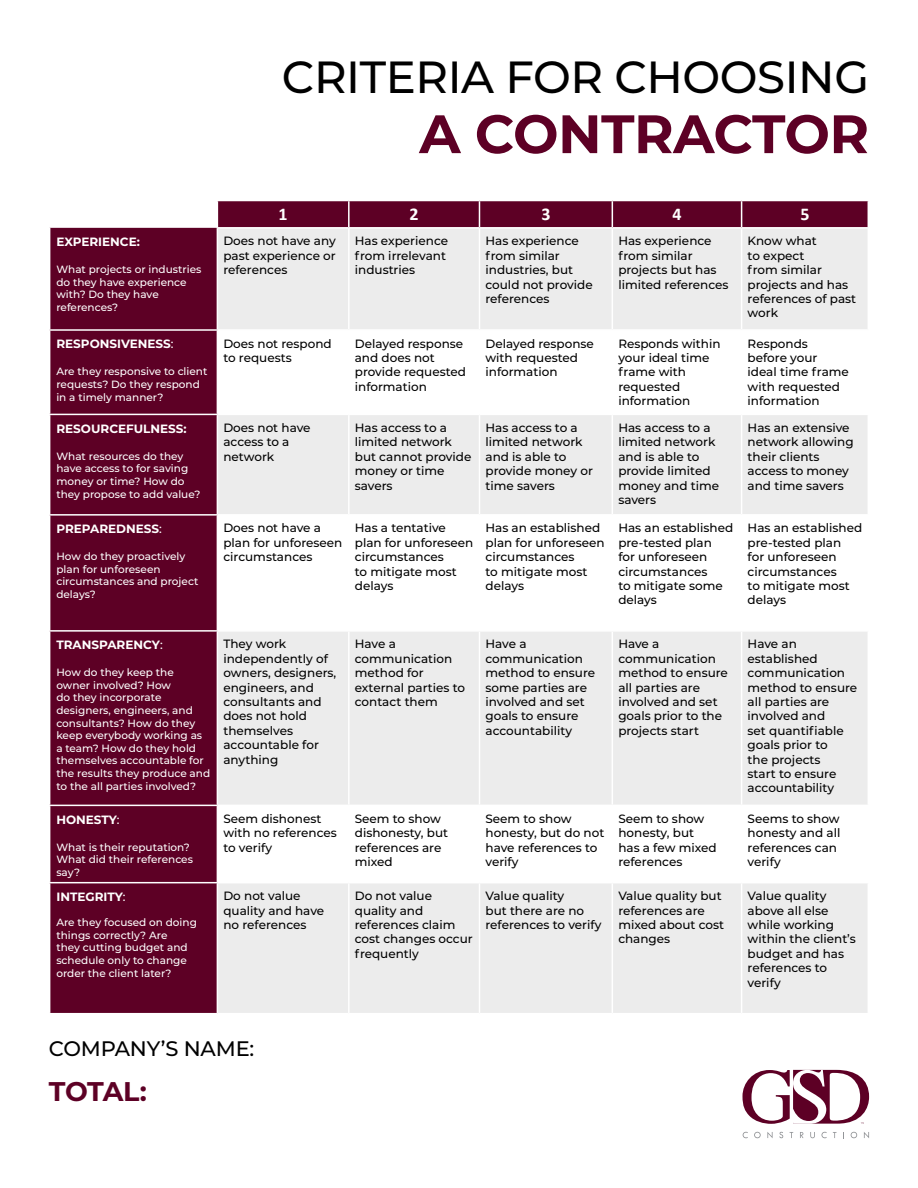
<style>
.page{position:relative;width:918px;height:1188px;background:#fff}
.page>*{position:absolute;margin:0;border:0;box-sizing:border-box;transform-origin:0 0}
.t1{font:700 54px "Montserrat";letter-spacing:-.01em;color:#5d0025}
.t2{font:500 45px "Montserrat";letter-spacing:-.01em;color:#000}
.t3{font:700 27px "Montserrat";letter-spacing:-.02em;color:#5d0025}
.t4{font:500 21px "Montserrat";letter-spacing:-.01em;color:#000}
.t5{font:700 18px "Calibri";color:#fff}
.t6{font:500 12px/14.4px "Montserrat";color:#000}
.t7{font:700 12px "Montserrat";color:#fff}
.t8{font:500 10.5px/12.6px "Montserrat";color:#fff}
.s1{font-weight:500}
</style>
<div class="page">
<div style="left:50px;top:228px;width:167px;height:785px;background:#5d0025"></div>
<div style="left:218px;top:229px;width:650px;height:100px;background:#ececec"></div>
<svg style="left:218px;top:415px;width:650px;height:390px;fill:#ececec"></svg>
<div style="left:218px;top:883px;width:650px;height:130px;background:#ececec"></div>
<hr style="left:348px;top:229px;width:2px;height:100px;background:#fff">
<hr style="left:479px;top:229px;width:1px;height:100px;background:#fff">
<hr style="left:612px;top:229px;width:1px;height:100px;background:#fff">
<hr style="left:741px;top:229px;width:1px;height:100px;background:#fff">
<hr style="left:49px;top:329px;width:168px;height:2px;background:#fff">
<hr style="left:49px;top:414px;width:168px;height:1px;background:#fff">
<hr style="left:348px;top:415px;width:2px;height:99px;background:#fff">
<hr style="left:479px;top:415px;width:1px;height:99px;background:#fff">
<hr style="left:612px;top:415px;width:1px;height:99px;background:#fff">
<hr style="left:741px;top:415px;width:1px;height:99px;background:#fff">
<hr style="left:49px;top:514px;width:168px;height:2px;background:#fff">
<hr style="left:217px;top:514px;width:132px;height:2px;background:#fff">
<hr style="left:349px;top:514px;width:130px;height:2px;background:#fff">
<hr style="left:348px;top:516px;width:2px;height:114px;background:#fff">
<hr style="left:479px;top:514px;width:133px;height:2px;background:#fff">
<hr style="left:479px;top:516px;width:1px;height:114px;background:#fff">
<hr style="left:612px;top:514px;width:130px;height:2px;background:#fff">
<hr style="left:612px;top:516px;width:1px;height:114px;background:#fff">
<hr style="left:742px;top:514px;width:127px;height:2px;background:#fff">
<hr style="left:741px;top:516px;width:1px;height:114px;background:#fff">
<hr style="left:49px;top:630px;width:168px;height:2px;background:#fff">
<hr style="left:217px;top:630px;width:132px;height:2px;background:#fff">
<hr style="left:349px;top:630px;width:130px;height:2px;background:#fff">
<hr style="left:348px;top:632px;width:2px;height:173px;background:#fff">
<hr style="left:479px;top:630px;width:133px;height:2px;background:#fff">
<hr style="left:479px;top:632px;width:1px;height:173px;background:#fff">
<hr style="left:612px;top:630px;width:130px;height:2px;background:#fff">
<hr style="left:612px;top:632px;width:1px;height:173px;background:#fff">
<hr style="left:742px;top:630px;width:127px;height:2px;background:#fff">
<hr style="left:741px;top:632px;width:1px;height:173px;background:#fff">
<div style="left:217px;top:201px;width:652px;height:26px;background:#5d0025"></div>
<hr style="left:49px;top:805px;width:168px;height:1px;background:#fff">
<hr style="left:49px;top:882px;width:168px;height:1px;background:#fff">
<hr style="left:348px;top:883px;width:2px;height:130px;background:#fff">
<hr style="left:479px;top:883px;width:1px;height:130px;background:#fff">
<hr style="left:612px;top:883px;width:1px;height:130px;background:#fff">
<hr style="left:741px;top:883px;width:1px;height:130px;background:#fff">
<svg style="left:743px;top:1132px;width:5px;height:6px"></svg>
<svg style="left:754px;top:1132px;width:7px;height:6px"></svg>
<svg style="left:767px;top:1132px;width:6px;height:6px"></svg>
<svg style="left:779px;top:1132px;width:4px;height:6px"></svg>
<svg style="left:800px;top:1132px;width:4px;height:6px"></svg>
<svg style="left:810px;top:1132px;width:5px;height:6px"></svg>
<svg style="left:821px;top:1132px;width:6px;height:6px"></svg>
<svg style="left:851px;top:1132px;width:6px;height:6px"></svg>
<svg style="left:864px;top:1132px;width:5px;height:6px"></svg>
<svg style="left:742px;top:1070px;width:127px;height:54px"></svg>
<h2 class="t2" style="left:282px;top:46px;width:589px">CRITERIA FOR CHOOSING</h2>
<h1 class="t1" style="left:419px;top:95px;width:451px">A CONTRACTOR</h1>
<p class="t7" style="left:56px;top:233px;width:85px">EXPERIENCE:</p>
<p class="t8" style="left:56px;top:263px;width:146px">What projects or industries do they have experience with? Do they have references?</p>
<p class="t7" style="left:56px;top:335px;width:119px">RESPONSIVENESS<span class="s1">:</span></p>
<p class="t8" style="left:56px;top:365px;width:153px">Are they responsive to client requests? Do they respond in a timely manner?</p>
<p class="t7" style="left:56px;top:420px;width:132px">RESOURCEFULNESS:</p>
<p class="t8" style="left:56px;top:449px;width:145px">What resources do they have access to for saving money or time? How do they propose to add value?</p>
<p class="t7" style="left:56px;top:520px;width:107px">PREPAREDNESS<span class="s1">:</span></p>
<p class="t8" style="left:56px;top:550px;width:144px">How do they proactively plan for unforeseen circumstances and project delays?</p>
<p class="t7" style="left:56px;top:636px;width:108px">TRANSPARENCY<span class="s1">:</span></p>
<p class="t8" style="left:56px;top:666px;width:155px">How do they keep the owner involved? How<br>do they incorporate designers, engineers, and consultants? How do they keep everybody working as a team? How do they hold themselves accountable for the results they produce and to the all parties involved?</p>
<p class="t7" style="left:56px;top:811px;width:65px">HONESTY<span class="s1">:</span></p>
<p class="t8" style="left:56px;top:840px;width:138px">What is their reputation?<br>What did their references say?</p>
<p class="t7" style="left:56px;top:888px;width:71px">INTEGRITY<span class="s1">:</span></p>
<p class="t8" style="left:56px;top:916px;width:142px">Are they focused on doing things correctly? Are<br>they cutting budget and schedule only to change order the client later?</p>
<h3 class="t5" style="left:279px;top:201px;width:11px">1</h3>
<h3 class="t5" style="left:410px;top:201px;width:11px">2</h3>
<h3 class="t5" style="left:541px;top:201px;width:11px">3</h3>
<h3 class="t5" style="left:672px;top:201px;width:11px">4</h3>
<h3 class="t5" style="left:800px;top:201px;width:11px">5</h3>
<p class="t6" style="left:223px;top:234px;width:114px;text-align:justify">Does not have any past experience or references</p>
<p class="t6" style="left:355px;top:234px;width:95px">Has experience from irrelevant industries</p>
<p class="t6" style="left:485px;top:234px;width:109px">Has experience from similar industries, but could not provide references</p>
<p class="t6" style="left:618px;top:234px;width:112px">Has experience from similar projects but has limited references</p>
<p class="t6" style="left:748px;top:234px;width:110px">Know what<br>to expect<br>from similar projects and has references of past work</p>
<p class="t6" style="left:223px;top:336px;width:110px">Does not respond to requests</p>
<p class="t6" style="left:355px;top:336px;width:113px">Delayed response and does not provide requested information</p>
<p class="t6" style="left:485px;top:336px;width:110px">Delayed response with requested information</p>
<p class="t6" style="left:618px;top:336px;width:104px">Responds within your ideal time frame with requested information</p>
<p class="t6" style="left:748px;top:336px;width:103px">Responds before your ideal time frame with requested information</p>
<p class="t6" style="left:223px;top:420px;width:89px">Does not have access to a network</p>
<p class="t6" style="left:355px;top:420px;width:118px">Has access to a limited network but cannot provide money or time savers</p>
<p class="t6" style="left:485px;top:420px;width:109px">Has access to a limited network and is able to provide money or time savers</p>
<p class="t6" style="left:618px;top:420px;width:102px">Has access to a limited network and is able to provide limited money and time savers</p>
<p class="t6" style="left:748px;top:420px;width:108px">Has an extensive network allowing their clients access to money and time savers</p>
<p class="t6" style="left:223px;top:521px;width:121px">Does not have a plan for unforeseen circumstances</p>
<p class="t6" style="left:355px;top:521px;width:120px">Has a tentative plan for unforeseen circumstances<br>to mitigate most delays</p>
<p class="t6" style="left:485px;top:521px;width:121px">Has an established plan for unforeseen circumstances<br>to mitigate most delays</p>
<p class="t6" style="left:618px;top:521px;width:116px">Has an established pre-tested plan<br>for unforeseen circumstances<br>to mitigate some delays</p>
<p class="t6" style="left:748px;top:521px;width:116px">Has an established pre-tested plan<br>for unforeseen circumstances<br>to mitigate most delays</p>
<p class="t6" style="left:223px;top:637px;width:114px">They work independently of owners, designers, engineers, and consultants and does not hold themselves accountable for anything</p>
<p class="t6" style="left:355px;top:637px;width:112px">Have a communication method for external parties to contact them</p>
<p class="t6" style="left:485px;top:637px;width:111px">Have a communication method to ensure some parties are involved and set goals to ensure accountability</p>
<p class="t6" style="left:618px;top:637px;width:111px">Have a communication method to ensure all parties are involved and set goals prior to the projects start</p>
<p class="t6" style="left:748px;top:637px;width:111px">Have an established communication method to ensure all parties are involved and<br>set quantifiable goals prior to<br>the projects<br>start to ensure accountability</p>
<p class="t6" style="left:223px;top:811px;width:115px">Seem dishonest with no references to verify</p>
<p class="t6" style="left:355px;top:811px;width:95px">Seem to show dishonesty, but references are mixed</p>
<p class="t6" style="left:485px;top:811px;width:120px">Seem to show honesty, but do not have references to verify</p>
<p class="t6" style="left:618px;top:811px;width:100px">Seem to show honesty, but has a few mixed references</p>
<p class="t6" style="left:748px;top:811px;width:94px">Seems to show honesty and all references can verify</p>
<p class="t6" style="left:223px;top:888px;width:102px">Do not value quality and have no references</p>
<p class="t6" style="left:355px;top:888px;width:120px">Do not value quality and references claim cost changes occur frequently</p>
<p class="t6" style="left:485px;top:888px;width:117px">Value quality<br>but there are no references to verify</p>
<p class="t6" style="left:618px;top:888px;width:107px">Value quality but references are mixed about cost changes</p>
<p class="t6" style="left:748px;top:888px;width:110px">Value quality above all else while working within the client’s budget and has references to verify</p>
<h3 class="t4" style="left:49px;top:1034px;width:207px">COMPANY’S NAME:</h3>
<h3 class="t3" style="left:49px;top:1072px;width:99px">TOTAL:</h3>
</div>
